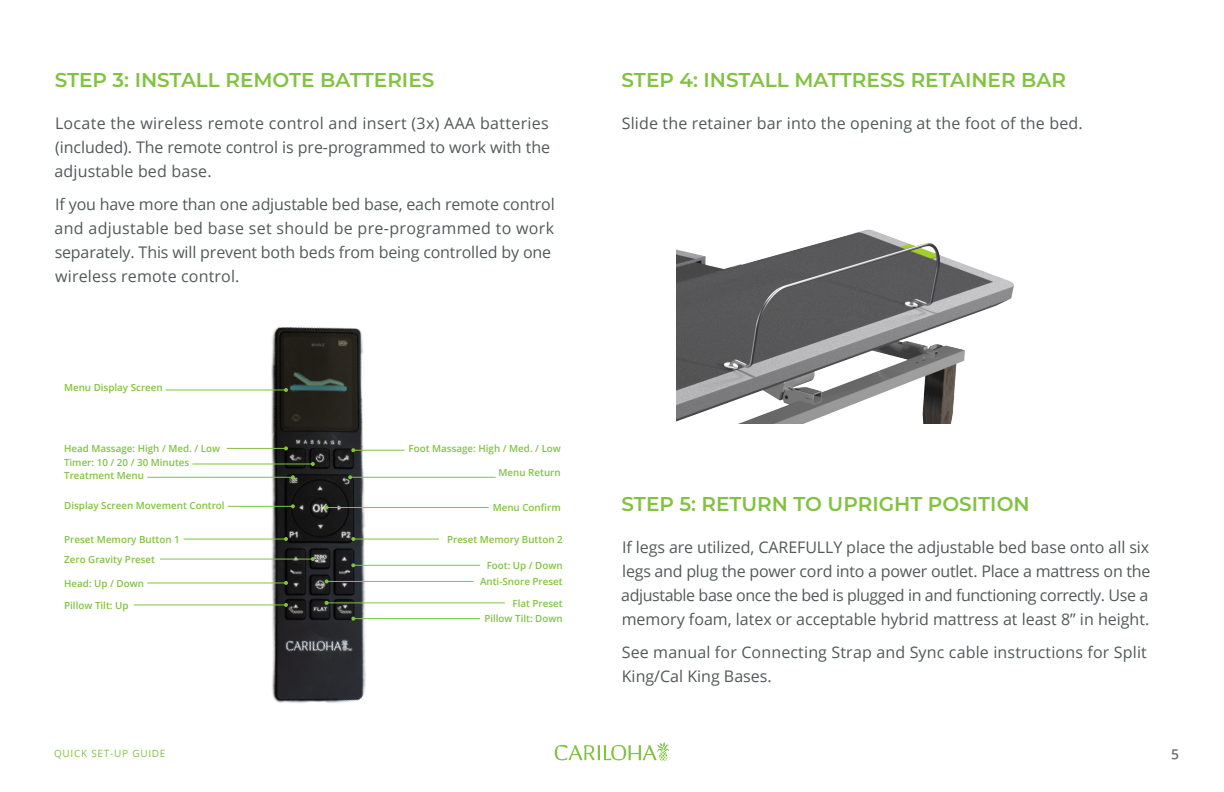
<style>
.page{position:relative;width:1224px;height:792px;background:#fff}
.page>*{position:absolute;margin:0;border:0;box-sizing:border-box;transform-origin:0 0}
.t1{font:600 20px "Montserrat";color:#81c340}
.t2{font:16px/24px "Open Sans";letter-spacing:-.005em;color:#535859}
.t3{font:600 14px "Open Sans";color:#6e6f6f}
.t4{font:10px "Open Sans";letter-spacing:.075em;color:#81c340}
.t5{font:600 9.8px "Open Sans";color:#81c340}
</style>
<div class="page">
<svg style="left:555px;top:742px;width:114px;height:19px"></svg>
<img style="left:676px;top:229px;width:338px;height:195px">
<img style="left:235px;top:326px;width:178px;height:377px">
<hr style="left:166px;top:389px;width:120px;height:1px;background:#81c340">
<svg style="left:284px;top:388px;width:4px;height:4px"></svg>
<hr style="left:227px;top:448px;width:59px;height:1px;background:#81c340">
<svg style="left:284px;top:446px;width:4px;height:4px"></svg>
<hr style="left:192px;top:463px;width:121px;height:1px;background:#81c340">
<svg style="left:311px;top:462px;width:4px;height:4px"></svg>
<hr style="left:147px;top:477px;width:146px;height:1px;background:#81c340">
<svg style="left:291px;top:475px;width:4px;height:4px"></svg>
<hr style="left:228px;top:506px;width:65px;height:1px;background:#81c340">
<svg style="left:291px;top:504px;width:4px;height:4px"></svg>
<hr style="left:184px;top:539px;width:102px;height:1px;background:#81c340">
<svg style="left:284px;top:537px;width:4px;height:4px"></svg>
<hr style="left:160px;top:559px;width:153px;height:1px;background:#81c340">
<svg style="left:311px;top:557px;width:4px;height:4px"></svg>
<hr style="left:147px;top:582px;width:139px;height:1px;background:#81c340">
<svg style="left:284px;top:581px;width:4px;height:4px"></svg>
<hr style="left:134px;top:604px;width:152px;height:1px;background:#81c340">
<svg style="left:284px;top:603px;width:4px;height:4px"></svg>
<hr style="left:353px;top:450px;width:52px;height:1px;background:#81c340">
<svg style="left:351px;top:448px;width:4px;height:4px"></svg>
<hr style="left:350px;top:477px;width:146px;height:1px;background:#81c340">
<svg style="left:348px;top:475px;width:4px;height:4px"></svg>
<hr style="left:327px;top:507px;width:162px;height:1px;background:#81c340">
<svg style="left:325px;top:506px;width:4px;height:4px"></svg>
<hr style="left:353px;top:539px;width:86px;height:1px;background:#81c340">
<svg style="left:351px;top:537px;width:4px;height:4px"></svg>
<hr style="left:353px;top:565px;width:127px;height:1px;background:#81c340">
<svg style="left:351px;top:563px;width:4px;height:4px"></svg>
<hr style="left:327px;top:581px;width:147px;height:1px;background:#81c340">
<svg style="left:325px;top:579px;width:4px;height:4px"></svg>
<hr style="left:327px;top:602px;width:178px;height:1px;background:#81c340">
<svg style="left:325px;top:601px;width:4px;height:4px"></svg>
<hr style="left:353px;top:618px;width:127px;height:1px;background:#81c340">
<svg style="left:351px;top:617px;width:4px;height:4px"></svg>
<p class="t1" style="left:55px;top:66px;width:381px">STEP 3: INSTALL REMOTE BATTERIES</p>
<p class="t2" style="left:54px;top:111px;width:497px;text-align:justify">Locate the wireless remote control and insert (3x) AAA batteries (included). The remote control is pre-programmed to work with the adjustable bed base.</p>
<p class="t2" style="left:54px;top:192px;width:502px">If you have more than one adjustable bed base, each remote control and adjustable bed base set should be pre-programmed to work separately. This will prevent both beds from being controlled by one wireless remote control.</p>
<p class="t5" style="left:64px;top:381px;width:100px">Menu Display Screen</p>
<p class="t5" style="left:64px;top:442px;width:158px">Head Massage: High / Med. / Low</p>
<p class="t5" style="left:64px;top:455px;width:127px">Timer: 10 / 20 / 30 Minutes</p>
<p class="t5" style="left:64px;top:469px;width:81px">Treatment Menu</p>
<p class="t5" style="left:64px;top:499px;width:162px">Display Screen Movement Control</p>
<p class="t5" style="left:64px;top:533px;width:117px">Preset Memory Button 1</p>
<p class="t5" style="left:64px;top:553px;width:92px">Zero Gravity Preset</p>
<p class="t5" style="left:64px;top:576px;width:81px">Head: Up / Down</p>
<p class="t5" style="left:64px;top:598px;width:66px">Pillow Tilt: Up</p>
<p class="t4" style="left:54px;top:746px;width:113px">QUICK SET-UP GUIDE</p>
<p class="t5" style="left:409px;top:442px;width:154px">Foot Massage: High / Med. / Low</p>
<p class="t5" style="left:499px;top:465px;width:64px">Menu Return</p>
<p class="t5" style="left:493px;top:501px;width:70px">Menu Confirm</p>
<p class="t5" style="left:447px;top:533px;width:117px">Preset Memory Button 2</p>
<p class="t5" style="left:487px;top:559px;width:78px">Foot: Up / Down</p>
<p class="t5" style="left:512px;top:597px;width:52px">Flat Preset</p>
<p class="t5" style="left:480px;top:575px;width:84px">Anti-Snore Preset</p>
<p class="t5" style="left:484px;top:612px;width:80px">Pillow Tilt: Down</p>
<p class="t1" style="left:622px;top:66px;width:446px">STEP 4: INSTALL MATTRESS RETAINER BAR</p>
<p class="t2" style="left:622px;top:111px;width:462px">Slide the retainer bar into the opening at the foot of the bed.</p>
<p class="t1" style="left:622px;top:490px;width:410px">STEP 5: RETURN TO UPRIGHT POSITION</p>
<p class="t2" style="left:621px;top:535px;width:531px">If legs are utilized, CAREFULLY place the adjustable bed base onto all six legs and plug the power cord into a power outlet. Place a mattress on the adjustable base once the bed is plugged in and functioning correctly. Use a memory foam, latex or acceptable hybrid mattress at least 8” in height.</p>
<p class="t2" style="left:622px;top:640px;width:527px">See manual for Connecting Strap and Sync cable instructions for Split<br>King/Cal King Bases.</p>
<p class="t3" style="left:1171px;top:742px;width:9px">5</p>
</div>
